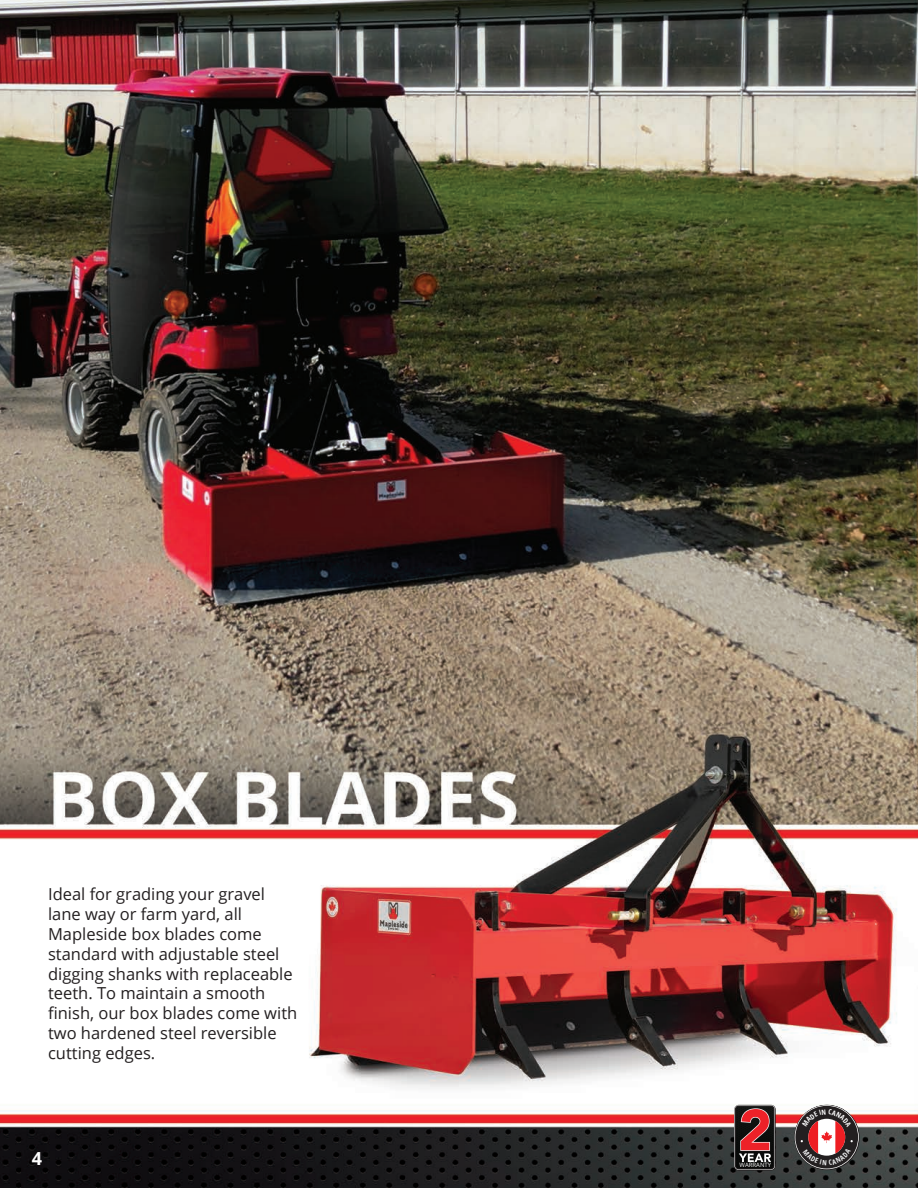
<style>
.page{position:relative;width:918px;height:1188px;background:#fff}
.page>*{position:absolute;margin:0;border:0;box-sizing:border-box;transform-origin:0 0}
.t1{font:700 18px "Open Sans";color:#fff}
.t2{font:16.5px/19.8px "Open Sans";color:#231f20}
.t3{font:6px "Open Sans";color:#fff}
</style>
<div class="page">
<img style="left:0;top:0;width:918px;height:1188px">
<svg style="left:734px;top:1105px;width:42px;height:66px"></svg>
<svg style="left:734px;top:1105px;width:41px;height:65px"></svg>
<div style="left:735px;top:1106px;width:40px;height:63px;background:#181717;border-radius:4px"></div>
<div style="left:736px;top:1107px;width:37px;height:61px;background:#040503;border-radius:3px"></div>
<svg style="left:739px;top:1108px;width:32px;height:54px"></svg>
<svg style="left:795px;top:1105px;width:64px;height:64px"></svg>
<p class="t2" style="left:48px;top:884px;width:251px">Ideal for grading your gravel lane way or farm yard, all<br>Mapleside box blades come standard with adjustable steel digging shanks with replaceable teeth. To maintain a smooth finish, our box blades come with two hardened steel reversible cutting edges.</p>
<p class="t1" style="left:32px;top:1146px;width:12px">4</p>
<p class="t3" style="left:740px;top:1161px;width:33px">WARRANTY</p>
</div>
